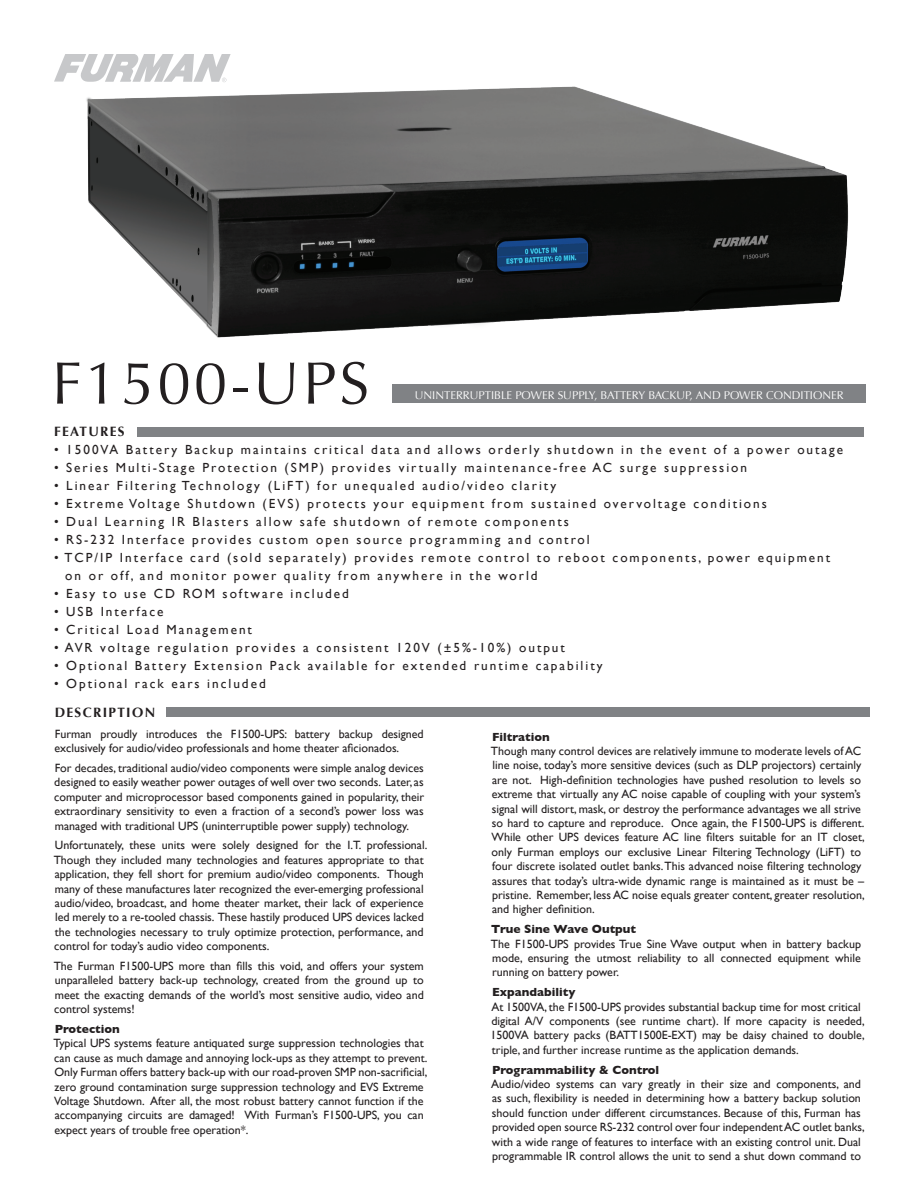
<style>
.page{position:relative;width:918px;height:1188px;background:#fff}
.page>*{position:absolute;margin:0;border:0;box-sizing:border-box;transform-origin:0 0}
.t1{font:60px "Optima";letter-spacing:.05em;color:#231f20}
.t2{font:700 13.5px "Optima";letter-spacing:.1em;color:#231f20}
.t3{font:13.2px/18px "Gill Sans";letter-spacing:.15em;color:#231f20}
.t4{font:12px/14.4px "Gill Sans";color:#231f20}
.t5{font:700 12px "Gill Sans";color:#231f20}
.t6{font:11.25px "Optima";color:#fff}
</style>
<div class="page">
<div style="left:393px;top:384px;width:473px;height:19px;background:#808285"></div>
<div style="left:137px;top:427px;width:727px;height:10px;background:#808285"></div>
<div style="left:166px;top:708px;width:704px;height:9px;background:#808285"></div>
<img style="left:86px;top:86px;width:763px;height:252px">
<svg style="left:54px;top:54px;width:177px;height:28px"></svg>
<h1 class="t1" style="left:52px;top:348px;width:319px">F1500-UPS</h1>
<p class="t6" style="left:415px;top:388px;width:430px">UNINTERRUPTIBLE POWER SUPPLY, BATTERY BACKUP, AND POWER CONDITIONER</p>
<p class="t2" style="left:54px;top:424px;width:72px">FEATURES</p>
<p class="t3" style="left:54px;top:441px;width:791px">• 1500VA Battery Backup maintains critical data and allows orderly shutdown in the event of a power outage</p>
<p class="t3" style="left:54px;top:459px;width:695px">• Series Multi-Stage Protection (SMP) provides virtually maintenance-free AC surge suppression</p>
<p class="t3" style="left:54px;top:477px;width:504px">• Linear Filtering Technology (LiFT) for unequaled audio/video clarity</p>
<p class="t3" style="left:54px;top:495px;width:714px">• Extreme Voltage Shutdown (EVS) protects your equipment from sustained overvoltage conditions</p>
<p class="t3" style="left:54px;top:513px;width:516px">• Dual Learning IR Blasters allow safe shutdown of remote components</p>
<p class="t3" style="left:54px;top:531px;width:537px">• RS-232 Interface provides custom open source programming and control</p>
<p class="t3" style="left:65px;top:549px;width:766px;text-indent:-11px">• TCP/IP Interface card (sold separately) provides remote control to reboot components, power equipment on or off, and monitor power quality from anywhere in the world</p>
<p class="t3" style="left:54px;top:585px;width:297px">• Easy to use CD ROM software included</p>
<p class="t3" style="left:54px;top:603px;width:111px">• USB Interface</p>
<p class="t3" style="left:54px;top:621px;width:199px">• Critical Load Management</p>
<p class="t3" style="left:54px;top:639px;width:512px">• AVR voltage regulation provides a consistent 120V (±5%-10%) output</p>
<p class="t3" style="left:54px;top:657px;width:550px">• Optional Battery Extension Pack available for extended runtime capability</p>
<p class="t3" style="left:54px;top:675px;width:213px">• Optional rack ears included</p>
<p class="t2" style="left:55px;top:705px;width:102px">DESCRIPTION</p>
<p class="t4" style="left:54px;top:726px;width:371px">Furman proudly introduces the F1500-UPS: battery backup designed exclusively for audio/video professionals and home theater aficionados.</p>
<p class="t4" style="left:54px;top:761px;width:372px;text-align:justify">For decades, traditional audio/video components were simple analog devices designed to easily weather power outages of well over two seconds. Later, as computer and microprocessor based components gained in popularity, their extraordinary sensitivity to even a fraction of a second’s power loss was managed with traditional UPS (uninterruptible power supply) technology.</p>
<p class="t4" style="left:54px;top:838px;width:375px">Unfortunately, these units were solely designed for the I.T. professional.<br>Though they included many technologies and features appropriate to that application, they fell short for premium audio/video components. Though many of these manufactures later recognized the ever-emerging professional audio/video, broadcast, and home theater market, their lack of experience led merely to a re-tooled chassis. These hastily produced UPS devices lacked the technologies necessary to truly optimize protection, performance, and control for today’s audio video components.</p>
<p class="t4" style="left:54px;top:959px;width:372px;text-align:justify">The Furman F1500-UPS more than fills this void, and offers your system unparalleled battery back-up technology, created from the ground up to meet the exacting demands of the world’s most sensitive audio, video and control systems!</p>
<p class="t5" style="left:55px;top:1022px;width:66px">Protection</p>
<p class="t4" style="left:54px;top:1036px;width:375px">Typical UPS systems feature antiquated surge suppression technologies that can cause as much damage and annoying lock-ups as they attempt to prevent.<br>Only Furman offers battery back-up with our road-proven SMP non-sacrificial, zero ground contamination surge suppression technology and EVS Extreme Voltage Shutdown. After all, the most robust battery cannot function if the accompanying circuits are damaged! With Furman’s F1500-UPS, you can expect years of trouble free operation*.</p>
<p class="t5" style="left:492px;top:730px;width:59px">Filtration</p>
<p class="t4" style="left:491px;top:744px;width:375px">Though many control devices are relatively immune to moderate levels of AC line noise, today’s more sensitive devices (such as DLP projectors) certainly are not. High-definition technologies have pushed resolution to levels so extreme that virtually any AC noise capable of coupling with your system’s signal will distort, mask, or destroy the performance advantages we all strive so hard to capture and reproduce. Once again, the F1500-UPS is different.<br>While other UPS devices feature AC line filters suitable for an IT closet, only Furman employs our exclusive Linear Filtering Technology (LiFT) to four discrete isolated outlet banks. This advanced noise filtering technology assures that today’s ultra-wide dynamic range is maintained as it must be – pristine. Remember, less AC noise equals greater content, greater resolution, and higher definition.</p>
<p class="t5" style="left:491px;top:922px;width:147px">True Sine Wave Output</p>
<p class="t4" style="left:491px;top:936px;width:372px;text-align:justify">The F1500-UPS provides True Sine Wave output when in battery backup mode, ensuring the utmost reliability to all connected equipment while running on battery power.</p>
<p class="t5" style="left:492px;top:985px;width:85px">Expandability</p>
<p class="t4" style="left:491px;top:999px;width:376px">At 1500VA, the F1500-UPS provides substantial backup time for most critical digital A/V components (see runtime chart). If more capacity is needed, 1500VA battery packs (BATT1500E-EXT) may be daisy chained to double, triple, and further increase runtime as the application demands.</p>
<p class="t5" style="left:492px;top:1063px;width:169px">Programmability &amp; Control</p>
<p class="t4" style="left:491px;top:1077px;width:375px">Audio/video systems can vary greatly in their size and components, and as such, flexibility is needed in determining how a battery backup solution should function under different circumstances. Because of this, Furman has provided open source RS-232 control over four independent AC outlet banks, with a wide range of features to interface with an existing control unit. Dual programmable IR control allows the unit to send a shut down command to</p>
</div>
